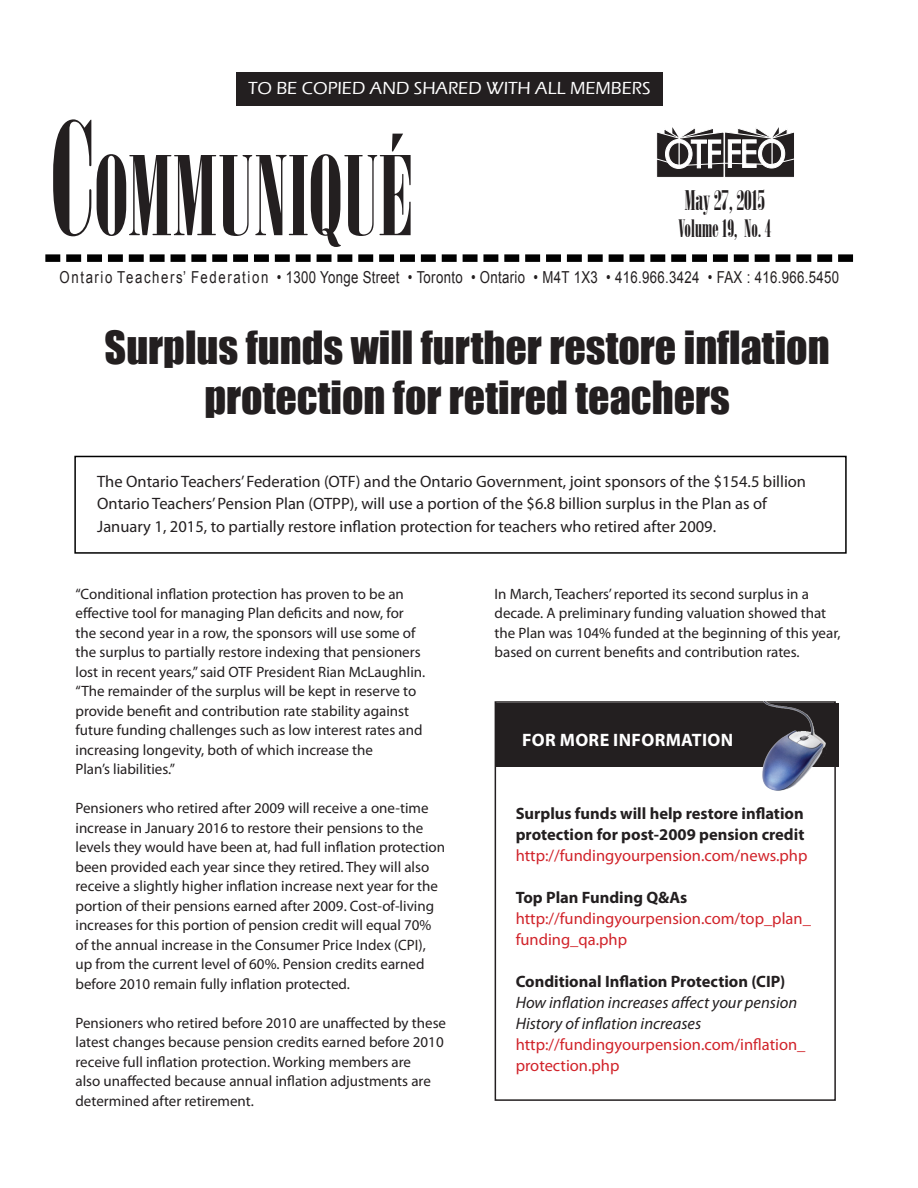
<style>
.page{position:relative;width:918px;height:1188px;background:#fff}
.page>*{position:absolute;margin:0;border:0;box-sizing:border-box;transform-origin:0 0}
.t1{font:109.2px "Bodoni MT Poster Compressed";color:#231f20}
.t2{font:42px/49.5px "Impact";color:#231f20;text-align:center}
.t3{font:27px "Bodoni MT Poster Compressed";color:#231f20}
.t4{font:24px "Bodoni MT Poster Compressed";color:#231f20}
.t5{font:500 18px "Eras ITC";color:#fff}
.t6{font:700 18px "Myriad Pro";letter-spacing:.02em;color:#fff}
.t7{font:16.5px/22.5px "Myriad Pro";color:#231f20}
.t8{font:16.5px/21px "Myriad Pro";color:#d1232a}
.t9{font:700 16.5px/21px "Myriad Pro";color:#231f20}
.t10{font:16.5px "Arial";letter-spacing:.025em;color:#231f20;scale:.8 1}
.t11{font:italic 16.5px/21px "Myriad Pro";color:#231f20}
.t12{font:15px/19.5px "Myriad Pro";color:#231f20}
.s1{font-size:156px}
</style>
<div class="page">
<div style="left:495px;top:701px;width:341px;height:400px;border:2px solid #231f20"></div>
<div style="left:496px;top:703px;width:343px;height:63px;background:#231f20"></div>
<div style="left:74px;top:456px;width:773px;height:98px;border:2px solid #000"></div>
<svg style="left:45px;top:254px;width:808px;height:8px"></svg>
<svg style="left:656px;top:127px;width:138px;height:50px"></svg>
<div style="left:236px;top:72px;width:427px;height:34px;background:#231f20"></div>
<img style="left:762px;top:701px;width:74px;height:94px">
<p class="t5" style="left:248px;top:77px;width:404px">TO BE COPIED AND SHARED WITH ALL MEMBERS</p>
<h1 class="t1" style="left:51px;top:133px;width:363px"><span class="s1">C</span>OMMUNIQUÉ</h1>
<h3 class="t3" style="left:685px;top:185px;width:82px">May 27, 2015</h3>
<h3 class="t4" style="left:679px;top:214px;width:94px">Volume 19, No. 4</h3>
<p class="t10" style="left:59px;top:267px;width:976px">Ontario Teachers’ Federation • 1300 Yonge Street • Toronto • Ontario • M4T 1X3 • 416.966.3424 • FAX : 416.966.5450</p>
<h2 class="t2" style="left:105px;top:322px;width:727px">Surplus funds will further restore inflation protection for retired teachers</h2>
<p class="t7" style="left:97px;top:470px;width:710px">The Ontario Teachers’ Federation (OTF) and the Ontario Government, joint sponsors of the $154.5 billion<br>Ontario Teachers’ Pension Plan (OTPP), will use a portion of the $6.8 billion surplus in the Plan as of<br>January 1, 2015, to partially restore inflation protection for teachers who retired after 2009.</p>
<p class="t12" style="left:75px;top:584px;width:351px">“Conditional inflation protection has proven to be an effective tool for managing Plan deficits and now, for the second year in a row, the sponsors will use some of the surplus to partially restore indexing that pensioners lost in recent years,” said OTF President Rian McLaughlin. “The remainder of the surplus will be kept in reserve to provide benefit and contribution rate stability against future funding challenges such as low interest rates and increasing longevity, both of which increase the<br>Plan’s liabilities.”</p>
<p class="t12" style="left:75px;top:798px;width:371px">Pensioners who retired after 2009 will receive a one-time increase in January 2016 to restore their pensions to the levels they would have been at, had full inflation protection been provided each year since they retired. They will also receive a slightly higher inflation increase next year for the portion of their pensions earned after 2009. Cost-of-living increases for this portion of pension credit will equal 70% of the annual increase in the Consumer Price Index (CPI), up from the current level of 60%. Pension credits earned before 2010 remain fully inflation protected.</p>
<p class="t12" style="left:75px;top:1013px;width:372px">Pensioners who retired before 2010 are unaffected by these latest changes because pension credits earned before 2010 receive full inflation protection. Working members are<br>also unaffected because annual inflation adjustments are determined after retirement.</p>
<p class="t12" style="left:495px;top:584px;width:348px">In March, Teachers’ reported its second surplus in a decade. A preliminary funding valuation showed that the Plan was 104% funded at the beginning of this year, based on current benefits and contribution rates.</p>
<p class="t6" style="left:522px;top:728px;width:213px">For more information</p>
<p class="t9" style="left:516px;top:802px;width:290px">Surplus funds will help restore inflation protection for post-2009 pension credit</p>
<p class="t8" style="left:516px;top:844px;width:293px">http://fundingyourpension.com/news.php</p>
<p class="t9" style="left:516px;top:886px;width:173px">Top Plan Funding Q&amp;As</p>
<p class="t8" style="left:516px;top:907px;width:297px">http://fundingyourpension.com/top_plan_ funding_qa.php</p>
<p class="t9" style="left:516px;top:970px;width:271px">Conditional Inflation Protection (CIP)</p>
<p class="t11" style="left:516px;top:991px;width:283px">How inflation increases affect your pension<br>History of inflation increases</p>
<p class="t8" style="left:516px;top:1033px;width:291px">http://fundingyourpension.com/inflation_ protection.php</p>
</div>
